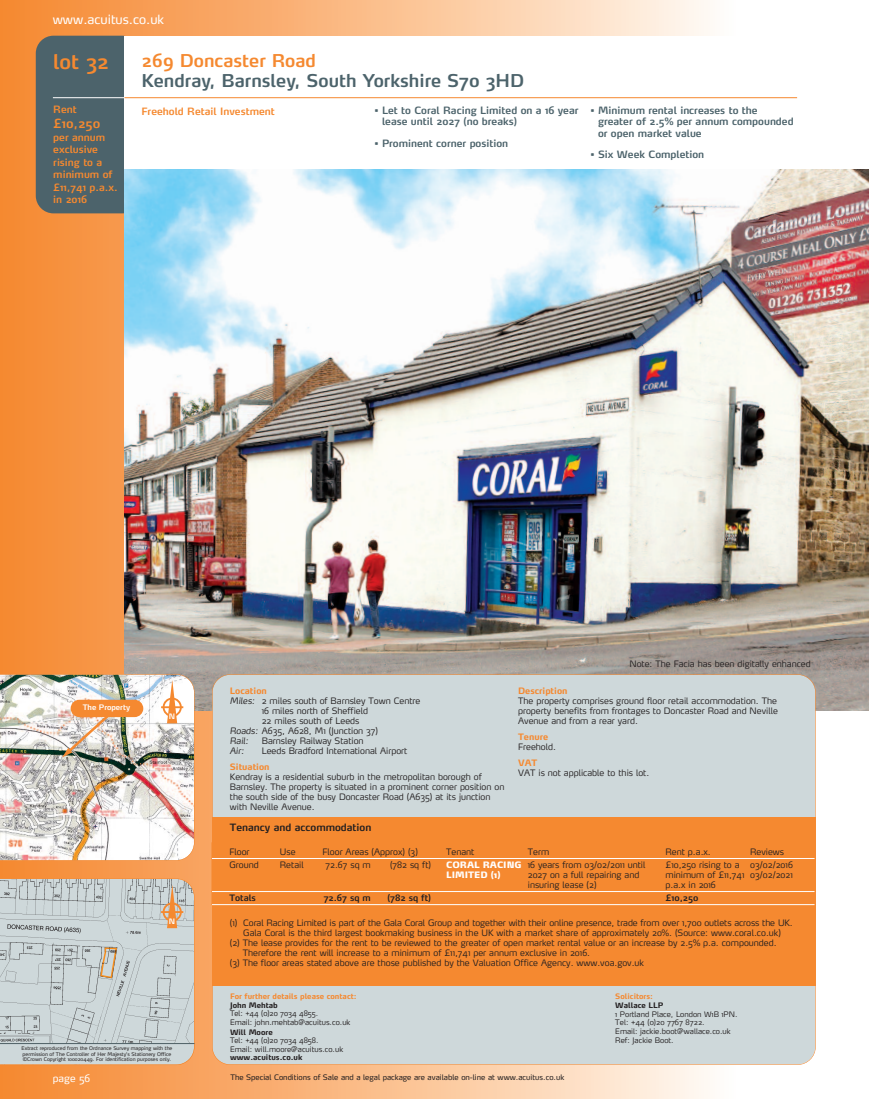
<style>
.page{position:relative;width:869px;height:1099px;background:#fff}
.page>*{position:absolute;margin:0;border:0;box-sizing:border-box;transform-origin:0 0}
.t1{font:600 20px "Max";color:#f58930}
.t2{font:600 17.5px "Max";color:#4c636b}
.t3{font:600 17.5px "Max";color:#f58930}
.t4{font:12.5px "Max";color:#fff}
.t5{font:600 12.5px "Max";color:#f58930}
.t6{font:600 10px/11.2px "Max";color:#4c636b}
.t7{font:600 10px/12.5px "Max";color:#f58930}
.t8{font:600 10px "Max";color:#231f20}
.t9{font:10px "Max";color:#fff}
.t10{font:300 8.75px/10px "Max";color:#231f20}
.t11{font:700 8.75px "Max";color:#f58930}
.t12{font:600 8.75px "Max";color:#231f20}
.t13{font:900 8.75px/10px "Max";color:#fff}
.t14{font:italic 300 8.75px "Max";color:#231f20}
.t15{font:300 7.5px/8.8px "Max";color:#231f20}
.t16{font:7.5px "Max";color:#231f20}
.t17{font:700 7.5px "Max";color:#231f20}
.t18{font:700 7.5px "Max";color:#f58930}
.t19{font:600 7.5px "Max";color:#fff}
.t20{font:600 7.38px "Max";color:#fff}
.t21{font:5px/5.6px "Max";color:#231f20}
.s1{font-style:italic}
</style>
<div class="page">
<div style="left:293px;top:0;width:442px;height:1098px;background:linear-gradient(to right,#fab073,#fefaf5)"></div>
<div style="left:2px;top:0;width:291px;height:1098px;background:linear-gradient(to right,#f58931,#faaf75)"></div>
<hr style="left:0;top:0;width:2px;height:1098px;background:#f58930">
<div style="left:36px;top:36px;width:104px;height:177px;background:#4c636b;border-radius:18px"></div>
<img style="left:124px;top:168px;width:744px;height:542px">
<div style="left:124px;top:36px;width:744px;height:132px;background:#fff"></div>
<div style="left:212px;top:674px;width:602px;height:390px;background:#ced8da;border-radius:18px"></div>
<hr style="left:53px;top:97px;width:71px;height:1px;background:#fff">
<hr style="left:124px;top:97px;width:672px;height:1px;background:#f58930">
<div style="left:212px;top:817px;width:603px;height:168px;background:#f58930"></div>
<hr style="left:212px;top:858px;width:602px;height:1px;background:#fff">
<hr style="left:212px;top:891px;width:602px;height:1px;background:#fff">
<hr style="left:212px;top:904px;width:602px;height:1px;background:#fff">
<svg style="left:0;top:878px;width:194px;height:186px;background:#c6cdcd"></svg>
<img style="left:0;top:674px;width:194px;height:186px">
<h3 class="t4" style="left:53px;top:15px;width:113px">www.acuitus.co.uk</h3>
<h1 class="t1" style="left:53px;top:54px;width:57px">lot 32</h1>
<p class="t7" style="left:53px;top:104px;width:25px">Rent</p>
<h3 class="t5" style="left:53px;top:119px;width:49px">£10,250</h3>
<p class="t7" style="left:53px;top:132px;width:66px">per annum exclusive rising to a minimum of £11,741 p.a.x. in 2016</p>
<h2 class="t3" style="left:141px;top:54px;width:176px">269 Doncaster Road</h2>
<h2 class="t2" style="left:141px;top:74px;width:384px">Kendray, Barnsley, South Yorkshire S70 3HD</h2>
<p class="t7" style="left:141px;top:106px;width:135px">Freehold Retail Investment</p>
<p class="t6" style="left:382px;top:106px;width:198px;text-indent:-7px">• Let to Coral Racing Limited on a 16 year lease until 2027 (no breaks)</p>
<p class="t6" style="left:374px;top:139px;width:135px">• Prominent corner position</p>
<p class="t6" style="left:597px;top:106px;width:197px;text-indent:-8px">• Minimum rental increases to the greater of 2.5% per annum compounded or open market value</p>
<p class="t6" style="left:590px;top:150px;width:115px">• Six Week Completion</p>
<p class="t10" style="left:629px;top:659px;width:183px">Note: The Facia has been digitally enhanced</p>
<p class="t19" style="left:83px;top:705px;width:49px">The Property</p>
<p class="t20" style="left:169px;top:713px;width:8px">N</p>
<p class="t20" style="left:169px;top:918px;width:8px">N</p>
<p class="t21" style="left:22px;top:1046px;width:152px">Extract reproduced from the Ordnance Survey mapping with the permission of The Controller of Her Majesty’s Stationery Office ©Crown Copyright 100020449. For identification purposes only.</p>
<p class="t11" style="left:230px;top:687px;width:38px">Location</p>
<p class="t10" style="left:230px;top:696px;width:192px"><span class="s1">Miles:</span> 2 miles south of Barnsley Town Centre</p>
<p class="t10" style="left:261px;top:706px;width:108px">16 miles north of Sheffield</p>
<p class="t10" style="left:261px;top:716px;width:99px">22 miles south of Leeds</p>
<p class="t10" style="left:230px;top:726px;width:150px"><span class="s1">Roads:</span> A635, A628, M1 (Junction 37)</p>
<p class="t14" style="left:230px;top:737px;width:20px">Rail:</p>
<p class="t10" style="left:262px;top:736px;width:103px">Barnsley Railway Station</p>
<p class="t14" style="left:230px;top:747px;width:16px">Air:</p>
<p class="t10" style="left:262px;top:746px;width:147px">Leeds Bradford International Airport</p>
<p class="t11" style="left:230px;top:763px;width:41px">Situation</p>
<p class="t10" style="left:230px;top:772px;width:276px">Kendray is a residential suburb in the metropolitan borough of Barnsley. The property is situated in a prominent corner position on the south side of the busy Doncaster Road (A635) at its junction with Neville Avenue.</p>
<p class="t8" style="left:230px;top:823px;width:143px">Tenancy and accommodation</p>
<p class="t11" style="left:518px;top:687px;width:51px">Description</p>
<p class="t10" style="left:518px;top:696px;width:261px;text-align:justify">The property comprises ground floor retail accommodation. The property benefits from frontages to Doncaster Road and Neville Avenue and from a rear yard.</p>
<p class="t11" style="left:518px;top:733px;width:31px">Tenure</p>
<p class="t10" style="left:518px;top:742px;width:39px">Freehold.</p>
<p class="t11" style="left:518px;top:759px;width:21px">VAT</p>
<p class="t10" style="left:518px;top:768px;width:133px">VAT is not applicable to this lot.</p>
<p class="t10" style="left:229px;top:847px;width:22px">Floor</p>
<p class="t10" style="left:280px;top:847px;width:17px">Use</p>
<p class="t10" style="left:322px;top:847px;width:97px">Floor Areas (Approx) (3)</p>
<p class="t10" style="left:446px;top:847px;width:30px">Tenant</p>
<p class="t10" style="left:527px;top:847px;width:23px">Term</p>
<p class="t10" style="left:665px;top:847px;width:47px">Rent p.a.x.</p>
<p class="t10" style="left:749px;top:847px;width:35px">Reviews</p>
<p class="t10" style="left:229px;top:860px;width:31px">Ground</p>
<p class="t10" style="left:280px;top:860px;width:25px">Retail</p>
<p class="t10" style="left:325px;top:860px;width:47px">72.67 sq m</p>
<p class="t10" style="left:390px;top:860px;width:42px">(782 sq ft)</p>
<p class="t13" style="left:446px;top:860px;width:77px">CORAL RACING<br>LIMITED (1)</p>
<p class="t10" style="left:527px;top:860px;width:119px">16 years from 03/02/2011 until<br>2027 on a full repairing and insuring lease (2)</p>
<p class="t10" style="left:665px;top:860px;width:80px">£10,250 rising to a minimum of £11,741 p.a.x in 2016</p>
<p class="t10" style="left:749px;top:860px;width:44px">03/02/2016<br>03/02/2021</p>
<p class="t12" style="left:229px;top:894px;width:28px">Totals</p>
<p class="t12" style="left:323px;top:894px;width:49px">72.67 sq m</p>
<p class="t12" style="left:387px;top:894px;width:45px">(782 sq ft)</p>
<p class="t12" style="left:665px;top:894px;width:34px">£10,250</p>
<p class="t10" style="left:230px;top:918px;width:564px">(1) Coral Racing Limited is part of the Gala Coral Group and together with their online presence, trade from over 1,700 outlets across the UK.</p>
<p class="t10" style="left:243px;top:928px;width:539px">Gala Coral is the third largest bookmaking business in the UK with a market share of approximately 20%. (Source: www.coral.co.uk)</p>
<p class="t10" style="left:230px;top:938px;width:548px">(2) The lease provides for the rent to be reviewed to the greater of open market rental value or an increase by 2.5% p.a. compounded.</p>
<p class="t10" style="left:243px;top:948px;width:348px">Therefore the rent will increase to a minimum of £11,741 per annum exclusive in 2016.</p>
<p class="t10" style="left:230px;top:958px;width:415px">(3) The floor areas stated above are those published by the Valuation Office Agency. www.voa.gov.uk</p>
<p class="t18" style="left:230px;top:993px;width:128px">For further details please contact:</p>
<p class="t17" style="left:230px;top:1002px;width:49px">John Mehtab</p>
<p class="t15" style="left:230px;top:1009px;width:122px">Tel: +44 (0)20 7034 4855.<br>Email: john.mehtab@acuitus.co.uk</p>
<p class="t17" style="left:230px;top:1029px;width:44px">Will Moore</p>
<p class="t15" style="left:230px;top:1036px;width:114px">Tel: +44 (0)20 7034 4858.<br>Email: will.moore@acuitus.co.uk</p>
<p class="t17" style="left:230px;top:1054px;width:74px">www.acuitus.co.uk</p>
<p class="t18" style="left:615px;top:993px;width:39px">Solicitors:</p>
<p class="t17" style="left:615px;top:1002px;width:49px">Wallace LLP</p>
<p class="t15" style="left:615px;top:1010px;width:124px">1 Portland Place, London W1B 1PN.<br>Tel: +44 (0)20 7767 8722.<br>Email: jackie.boot@wallace.co.uk<br>Ref: Jackie Boot.</p>
<p class="t9" style="left:53px;top:1074px;width:39px">page 56</p>
<p class="t16" style="left:230px;top:1073px;width:335px">The Special Conditions of Sale and a legal package are available on-line at www.acuitus.co.uk</p>
</div>
